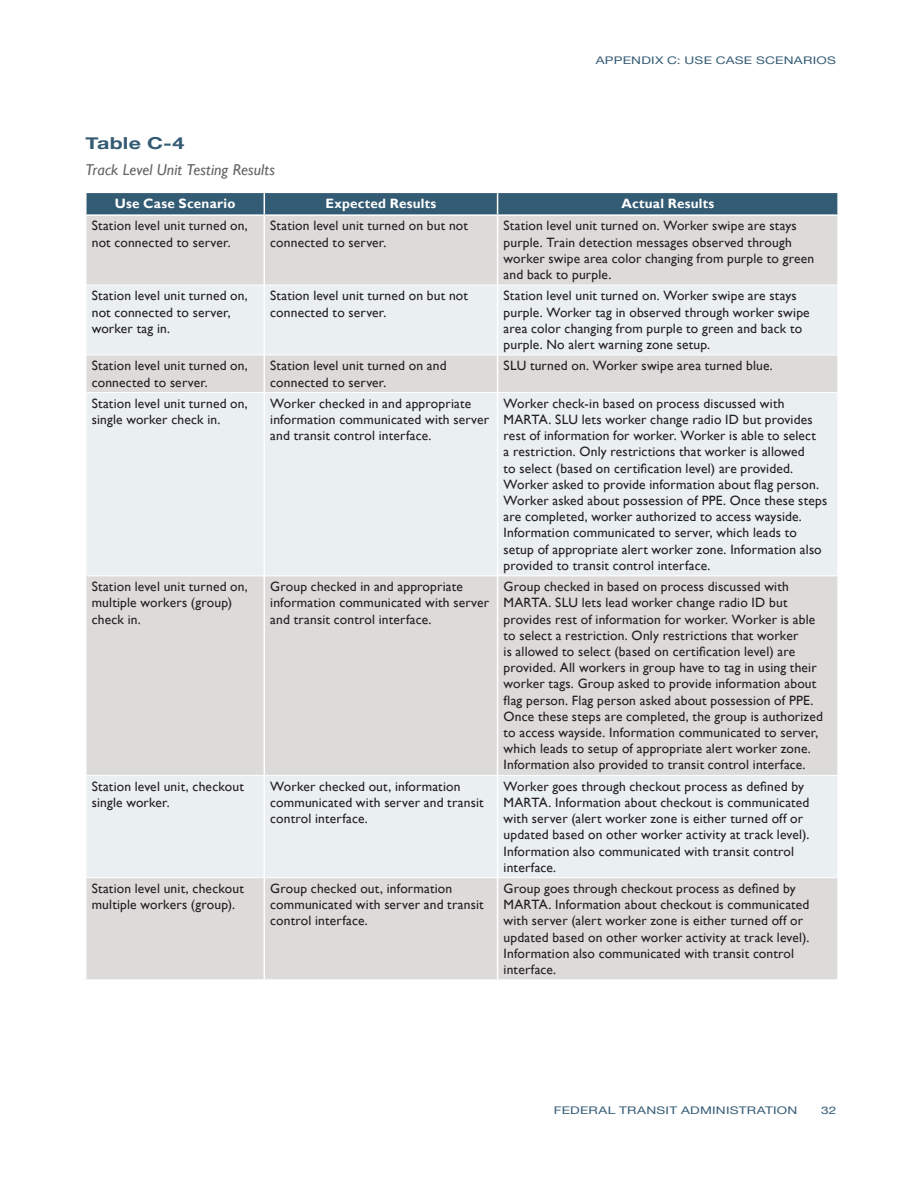
<style>
.page{position:relative;width:918px;height:1188px;background:#fff}
.page>*{position:absolute;margin:0;border:0;box-sizing:border-box;transform-origin:0 0}
.Figure_Table_head{font:700 16.5px "Helvetica Neue";letter-spacing:.01em;color:#345b74;scale:1.3 1}
.FIGURES_following{font:italic 15.75px "Gill Sans";letter-spacing:.005em;color:#636366}
.Table_body_text{font:13.5px/16.2px "Gill Sans";letter-spacing:.015em;color:#231f20}
.Table_heads_NEW{font:700 13.5px "Gill Sans";letter-spacing:.02em;color:#fff}
.t1{font:10.5px "Helvetica Neue";letter-spacing:.02em;color:#345b74;scale:1.3 1}
</style>
<div class="page">
<div style="left:87px;top:216px;width:750px;height:763px;background:#dcdbda"></div>
<svg style="left:87px;top:286px;width:750px;height:591px;background:#e4e7e7"></svg>
<div style="left:87px;top:193px;width:750px;height:21px;background:#345b74"></div>
<hr style="left:264px;top:216px;width:1px;height:69px;background:#fff">
<hr style="left:497px;top:216px;width:1px;height:69px;background:#fff">
<hr style="left:264px;top:285px;width:1px;height:70px;background:#fff">
<hr style="left:497px;top:285px;width:1px;height:70px;background:#fff">
<hr style="left:264px;top:355px;width:1px;height:37px;background:#fff">
<hr style="left:497px;top:355px;width:1px;height:37px;background:#fff">
<hr style="left:264px;top:393px;width:1px;height:183px;background:#fff">
<hr style="left:497px;top:393px;width:1px;height:183px;background:#fff">
<hr style="left:264px;top:576px;width:1px;height:199px;background:#fff">
<hr style="left:497px;top:576px;width:1px;height:199px;background:#fff">
<hr style="left:264px;top:776px;width:1px;height:102px;background:#fff">
<hr style="left:497px;top:776px;width:1px;height:102px;background:#fff">
<hr style="left:264px;top:878px;width:1px;height:101px;background:#fff">
<hr style="left:497px;top:878px;width:1px;height:101px;background:#fff">
<hr style="left:87px;top:285px;width:177px;height:1px;background:#fff">
<hr style="left:264px;top:285px;width:234px;height:1px;background:#fff">
<hr style="left:498px;top:285px;width:339px;height:1px;background:#fff">
<hr style="left:87px;top:355px;width:177px;height:1px;background:#fff">
<hr style="left:264px;top:355px;width:234px;height:1px;background:#fff">
<hr style="left:498px;top:355px;width:339px;height:1px;background:#fff">
<hr style="left:87px;top:392px;width:177px;height:1px;background:#fff">
<hr style="left:264px;top:392px;width:234px;height:1px;background:#fff">
<hr style="left:498px;top:392px;width:339px;height:1px;background:#fff">
<hr style="left:87px;top:576px;width:177px;height:1px;background:#fff">
<hr style="left:264px;top:576px;width:234px;height:1px;background:#fff">
<hr style="left:498px;top:576px;width:339px;height:1px;background:#fff">
<hr style="left:87px;top:775px;width:177px;height:1px;background:#fff">
<hr style="left:264px;top:775px;width:234px;height:1px;background:#fff">
<hr style="left:498px;top:775px;width:339px;height:1px;background:#fff">
<hr style="left:87px;top:877px;width:177px;height:1px;background:#fff">
<hr style="left:264px;top:877px;width:234px;height:1px;background:#fff">
<hr style="left:498px;top:877px;width:339px;height:1px;background:#fff">
<p class="t1" style="left:596px;top:51px;width:186px">APPENDIX C: USE CASE SCENARIOS</p>
<h2 class="Figure_Table_head" style="left:86px;top:128px;width:78px">Table C-4</h2>
<p class="FIGURES_following" style="left:86px;top:160px;width:191px">Track Level Unit Testing Results</p>
<p class="Table_heads_NEW" style="left:115px;top:196px;width:122px">Use Case Scenario</p>
<p class="Table_heads_NEW" style="left:326px;top:196px;width:112px">Expected Results</p>
<p class="Table_heads_NEW" style="left:621px;top:196px;width:94px">Actual Results</p>
<p class="Table_body_text" style="left:92px;top:218px;width:158px">Station level unit turned on, not connected to server.</p>
<p class="Table_body_text" style="left:270px;top:218px;width:199px">Station level unit turned on but not connected to server.</p>
<p class="Table_body_text" style="left:504px;top:218px;width:312px">Station level unit turned on. Worker swipe are stays purple. Train detection messages observed through worker swipe area color changing from purple to green and back to purple.</p>
<p class="Table_body_text" style="left:92px;top:288px;width:158px">Station level unit turned on, not connected to server, worker tag in.</p>
<p class="Table_body_text" style="left:270px;top:288px;width:199px">Station level unit turned on but not connected to server.</p>
<p class="Table_body_text" style="left:504px;top:288px;width:308px">Station level unit turned on. Worker swipe are stays purple. Worker tag in observed through worker swipe area color changing from purple to green and back to purple. No alert warning zone setup.</p>
<p class="Table_body_text" style="left:92px;top:358px;width:158px">Station level unit turned on, connected to server.</p>
<p class="Table_body_text" style="left:270px;top:358px;width:178px">Station level unit turned on and connected to server.</p>
<p class="Table_body_text" style="left:504px;top:358px;width:271px">SLU turned on. Worker swipe area turned blue.</p>
<p class="Table_body_text" style="left:92px;top:395px;width:158px">Station level unit turned on, single worker check in.</p>
<p class="Table_body_text" style="left:270px;top:395px;width:220px">Worker checked in and appropriate information communicated with server and transit control interface.</p>
<p class="Table_body_text" style="left:504px;top:395px;width:325px">Worker check-in based on process discussed with MARTA. SLU lets worker change radio ID but provides rest of information for worker. Worker is able to select<br>a restriction. Only restrictions that worker is allowed<br>to select (based on certification level) are provided.<br>Worker asked to provide information about flag person.<br>Worker asked about possession of PPE. Once these steps are completed, worker authorized to access wayside.<br>Information communicated to server, which leads to setup of appropriate alert worker zone. Information also provided to transit control interface.</p>
<p class="Table_body_text" style="left:92px;top:579px;width:158px">Station level unit turned on, multiple workers (group) check in.</p>
<p class="Table_body_text" style="left:270px;top:579px;width:220px">Group checked in and appropriate information communicated with server and transit control interface.</p>
<p class="Table_body_text" style="left:504px;top:579px;width:321px">Group checked in based on process discussed with MARTA. SLU lets lead worker change radio ID but provides rest of information for worker. Worker is able to select a restriction. Only restrictions that worker<br>is allowed to select (based on certification level) are provided. All workers in group have to tag in using their worker tags. Group asked to provide information about flag person. Flag person asked about possession of PPE.<br>Once these steps are completed, the group is authorized to access wayside. Information communicated to server, which leads to setup of appropriate alert worker zone.<br>Information also provided to transit control interface.</p>
<p class="Table_body_text" style="left:92px;top:778px;width:154px">Station level unit, checkout single worker.</p>
<p class="Table_body_text" style="left:270px;top:778px;width:215px">Worker checked out, information communicated with server and transit control interface.</p>
<p class="Table_body_text" style="left:504px;top:778px;width:307px">Worker goes through checkout process as defined by MARTA. Information about checkout is communicated with server (alert worker zone is either turned off or updated based on other worker activity at track level).<br>Information also communicated with transit control interface.</p>
<p class="Table_body_text" style="left:92px;top:881px;width:154px">Station level unit, checkout multiple workers (group).</p>
<p class="Table_body_text" style="left:270px;top:881px;width:215px">Group checked out, information communicated with server and transit control interface.</p>
<p class="Table_body_text" style="left:504px;top:881px;width:307px">Group goes through checkout process as defined by MARTA. Information about checkout is communicated with server (alert worker zone is either turned off or updated based on other worker activity at track level).<br>Information also communicated with transit control interface.</p>
<p class="t1" style="left:554px;top:1102px;width:189px">FEDERAL TRANSIT ADMINISTRATION</p>
<p class="t1" style="left:821px;top:1102px;width:13px">32</p>
</div>
